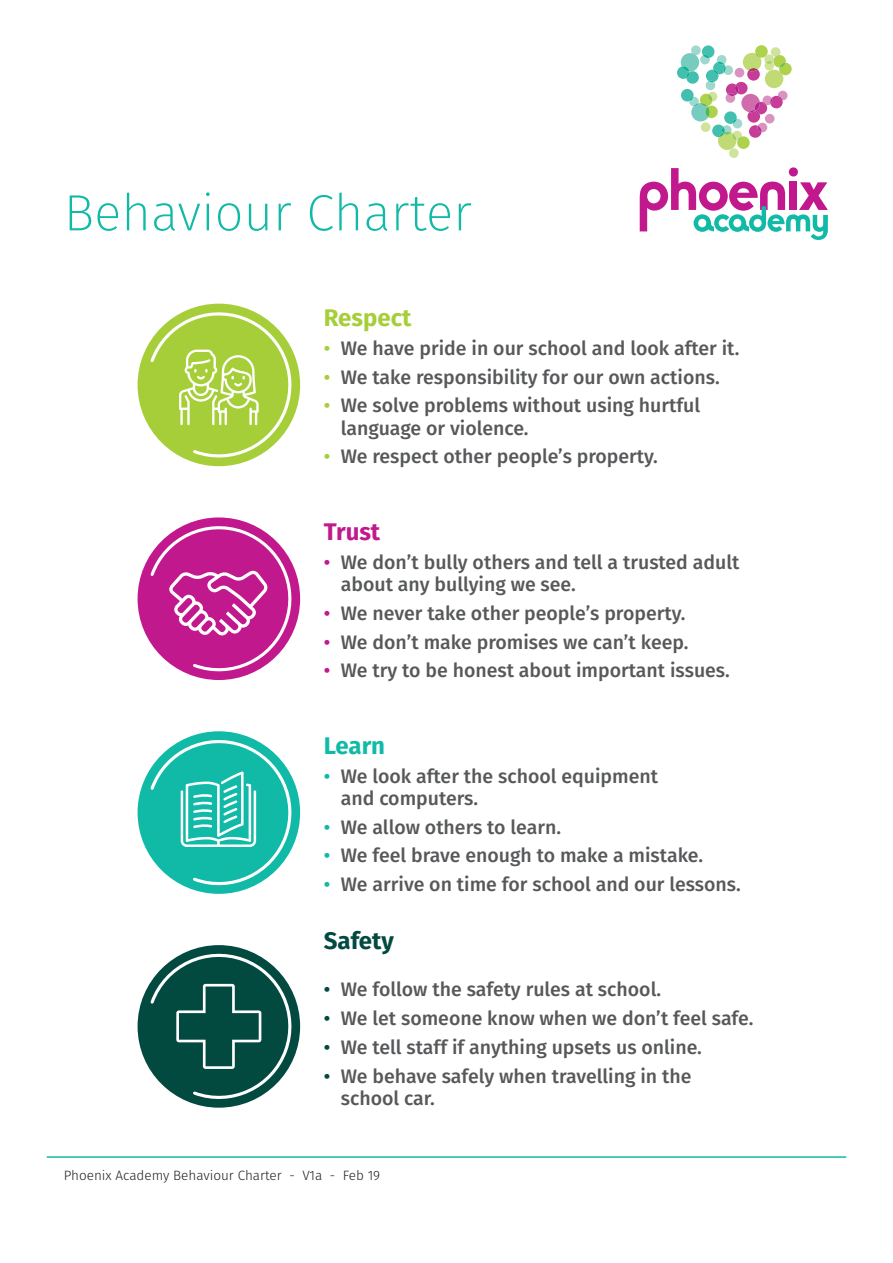
<style>
.page{position:relative;width:893px;height:1263px;background:#fff}
.page>*{position:absolute;margin:0;border:0;box-sizing:border-box;transform-origin:0 0}
.t1{font:200 51px "Fira Sans";color:#10baa7}
.t2{font:700 24px "Fira Sans";color:#a6ce39}
.t3{font:700 24px "Fira Sans";color:#024940}
.t4{font:700 24px "Fira Sans";color:#c2188d}
.t5{font:700 24px "Fira Sans";letter-spacing:-.005em;color:#10baa7}
.t6{font:500 19.5px/22.4px "Fira Sans";color:#57585a}
.t7{font:300 13.5px "Fira Sans";color:#231f20}
.s1{color:#a6ce39}
.s2{color:#c2188d}
.s3{color:#10baa7}
.s4{color:#024940}
</style>
<div class="page">
<hr style="left:47px;top:1156px;width:799px;height:2px;background:#10baa7">
<div style="left:729px;top:148px;width:10px;height:10px;background:#d0e39a;border-radius:50%"></div>
<svg style="left:677px;top:45px;width:115px;height:105px"></svg>
<svg style="left:640px;top:168px;width:188px;height:72px"></svg>
<div style="left:138px;top:731px;width:162px;height:163px;background:#10baa7;border-radius:50%"></div>
<svg style="left:148px;top:731px;width:153px;height:162px"></svg>
<div style="left:138px;top:517px;width:162px;height:163px;background:#c2188d;border-radius:50%"></div>
<svg style="left:148px;top:517px;width:153px;height:162px"></svg>
<div style="left:138px;top:304px;width:162px;height:162px;background:#a6ce39;border-radius:50%"></div>
<svg style="left:148px;top:303px;width:153px;height:162px"></svg>
<div style="left:138px;top:945px;width:162px;height:163px;background:#024940;border-radius:50%"></div>
<svg style="left:148px;top:945px;width:153px;height:161px"></svg>
<h1 class="t1" style="left:64px;top:177px;width:410px">Behaviour Charter</h1>
<p class="t2" style="left:324px;top:297px;width:89px">Respect</p>
<p class="t6" style="left:324px;top:336px;width:417px"><span class="s1">•</span> We have pride in our school and look after it.</p>
<p class="t6" style="left:324px;top:365px;width:397px"><span class="s1">•</span> We take responsibility for our own actions.</p>
<p class="t6" style="left:341px;top:393px;width:361px;text-indent:-17px"><span class="s1">•</span> We solve problems without using hurtful language or violence.</p>
<p class="t6" style="left:324px;top:444px;width:336px"><span class="s1">•</span> We respect other people’s property.</p>
<p class="t4" style="left:324px;top:511px;width:58px">Trust</p>
<p class="t6" style="left:341px;top:550px;width:400px;text-indent:-17px"><span class="s2">•</span> We don’t bully others and tell a trusted adult about any bullying we see.</p>
<p class="t6" style="left:324px;top:601px;width:363px"><span class="s2">•</span> We never take other people’s property.</p>
<p class="t6" style="left:324px;top:629px;width:366px"><span class="s2">•</span> We don’t make promises we can’t keep.</p>
<p class="t6" style="left:324px;top:658px;width:408px"><span class="s2">•</span> We try to be honest about important issues.</p>
<p class="t5" style="left:324px;top:725px;width:63px">Learn</p>
<p class="t6" style="left:341px;top:764px;width:319px;text-indent:-17px"><span class="s3">•</span> We look after the school equipment and computers.</p>
<p class="t6" style="left:324px;top:815px;width:239px"><span class="s3">•</span> We allow others to learn.</p>
<p class="t6" style="left:324px;top:843px;width:381px"><span class="s3">•</span> We feel brave enough to make a mistake.</p>
<p class="t6" style="left:324px;top:872px;width:419px"><span class="s3">•</span> We arrive on time for school and our lessons.</p>
<p class="t3" style="left:324px;top:920px;width:72px">Safety</p>
<p class="t6" style="left:324px;top:977px;width:339px"><span class="s4">•</span> We follow the safety rules at school.</p>
<p class="t6" style="left:324px;top:1006px;width:431px"><span class="s4">•</span> We let someone know when we don’t feel safe.</p>
<p class="t6" style="left:324px;top:1035px;width:380px"><span class="s4">•</span> We tell staff if anything upsets us online.</p>
<p class="t6" style="left:341px;top:1064px;width:352px;text-indent:-17px"><span class="s4">•</span> We behave safely when travelling in the school car.</p>
<p class="t7" style="left:64px;top:1166px;width:318px">Phoenix Academy Behaviour Charter - V1a - Feb 19</p>
</div>
